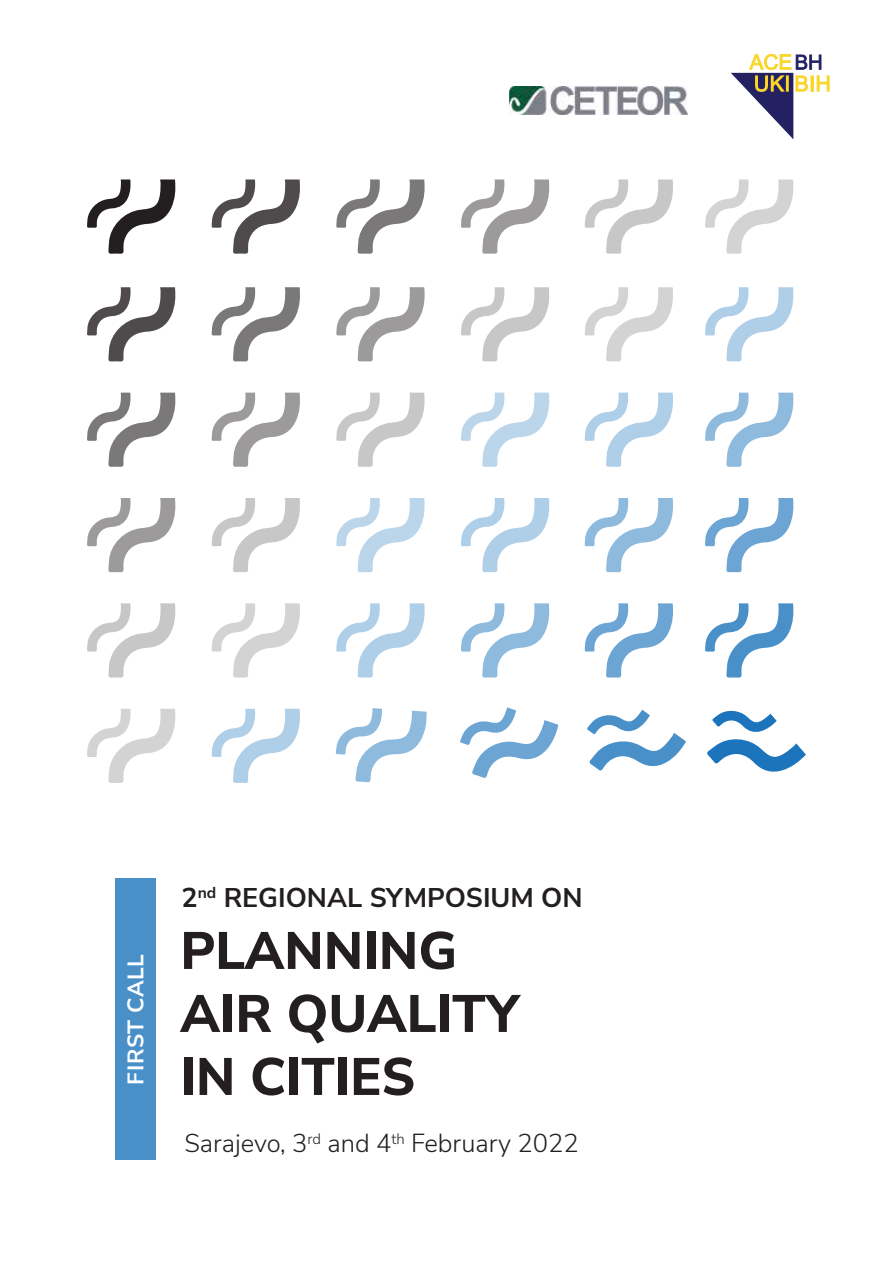
<style>
.page{position:relative;width:893px;height:1263px;background:#fff}
.page>*{position:absolute;margin:0;border:0;box-sizing:border-box;transform-origin:0 0}
.t1{font:800 52.5px/63px "Nunito Sans";color:#231f20}
.t2{font:700 27px "Nunito Sans";color:#231f20}
.t3{font:300 25.5px "Nunito Sans";color:#231f20}
.t4{font:700 22.5px "Nunito Sans";letter-spacing:.025em;color:#fff}
</style>
<div class="page">
<svg style="left:731px;top:54px;width:99px;height:85px"></svg>
<svg style="left:87px;top:287px;width:88px;height:74px"></svg>
<svg style="left:212px;top:287px;width:88px;height:74px"></svg>
<svg style="left:336px;top:287px;width:89px;height:74px"></svg>
<svg style="left:461px;top:287px;width:88px;height:74px"></svg>
<svg style="left:585px;top:287px;width:88px;height:74px"></svg>
<svg style="left:87px;top:393px;width:88px;height:74px"></svg>
<svg style="left:212px;top:393px;width:88px;height:74px"></svg>
<svg style="left:336px;top:393px;width:89px;height:74px"></svg>
<svg style="left:461px;top:393px;width:88px;height:74px"></svg>
<svg style="left:585px;top:393px;width:88px;height:74px"></svg>
<svg style="left:87px;top:498px;width:88px;height:74px"></svg>
<svg style="left:212px;top:498px;width:88px;height:74px"></svg>
<svg style="left:336px;top:498px;width:89px;height:74px"></svg>
<svg style="left:461px;top:498px;width:88px;height:74px"></svg>
<svg style="left:585px;top:498px;width:88px;height:74px"></svg>
<svg style="left:87px;top:603px;width:88px;height:75px"></svg>
<svg style="left:212px;top:603px;width:88px;height:75px"></svg>
<svg style="left:336px;top:603px;width:89px;height:75px"></svg>
<svg style="left:461px;top:603px;width:88px;height:75px"></svg>
<svg style="left:585px;top:603px;width:88px;height:75px"></svg>
<svg style="left:87px;top:709px;width:88px;height:74px"></svg>
<svg style="left:212px;top:709px;width:88px;height:74px"></svg>
<svg style="left:336px;top:708px;width:91px;height:74px"></svg>
<svg style="left:460px;top:707px;width:98px;height:71px"></svg>
<svg style="left:587px;top:710px;width:99px;height:60px"></svg>
<svg style="left:705px;top:287px;width:88px;height:74px"></svg>
<svg style="left:87px;top:179px;width:89px;height:75px"></svg>
<svg style="left:212px;top:179px;width:88px;height:75px"></svg>
<svg style="left:336px;top:179px;width:89px;height:75px"></svg>
<svg style="left:461px;top:179px;width:88px;height:75px"></svg>
<svg style="left:585px;top:179px;width:88px;height:75px"></svg>
<svg style="left:705px;top:179px;width:88px;height:75px"></svg>
<svg style="left:705px;top:393px;width:88px;height:74px"></svg>
<svg style="left:705px;top:498px;width:88px;height:74px"></svg>
<svg style="left:705px;top:603px;width:88px;height:75px"></svg>
<svg style="left:707px;top:710px;width:99px;height:62px"></svg>
<div style="left:115px;top:878px;width:41px;height:282px;background:#4990c9"></div>
<img style="left:509px;top:87px;width:179px;height:27px">
<p class="t4" style="left:120px;top:1084px;width:132px;rotate:-90deg">FIRST CALL</p>
<p class="t2" style="left:182px;top:878px;width:403px">2<sup>nd</sup> REGIONAL SYMPOSIUM ON</p>
<h1 class="t1" style="left:180px;top:917px;width:340px">PLANNING<br>AIR QUALITY</h1>
<h1 class="t1" style="left:180px;top:1043px;width:236px">IN CITIES</h1>
<p class="t3" style="left:184px;top:1125px;width:396px">Sarajevo, 3<sup>rd</sup> and 4<sup>th</sup> February 2022</p>
</div>
